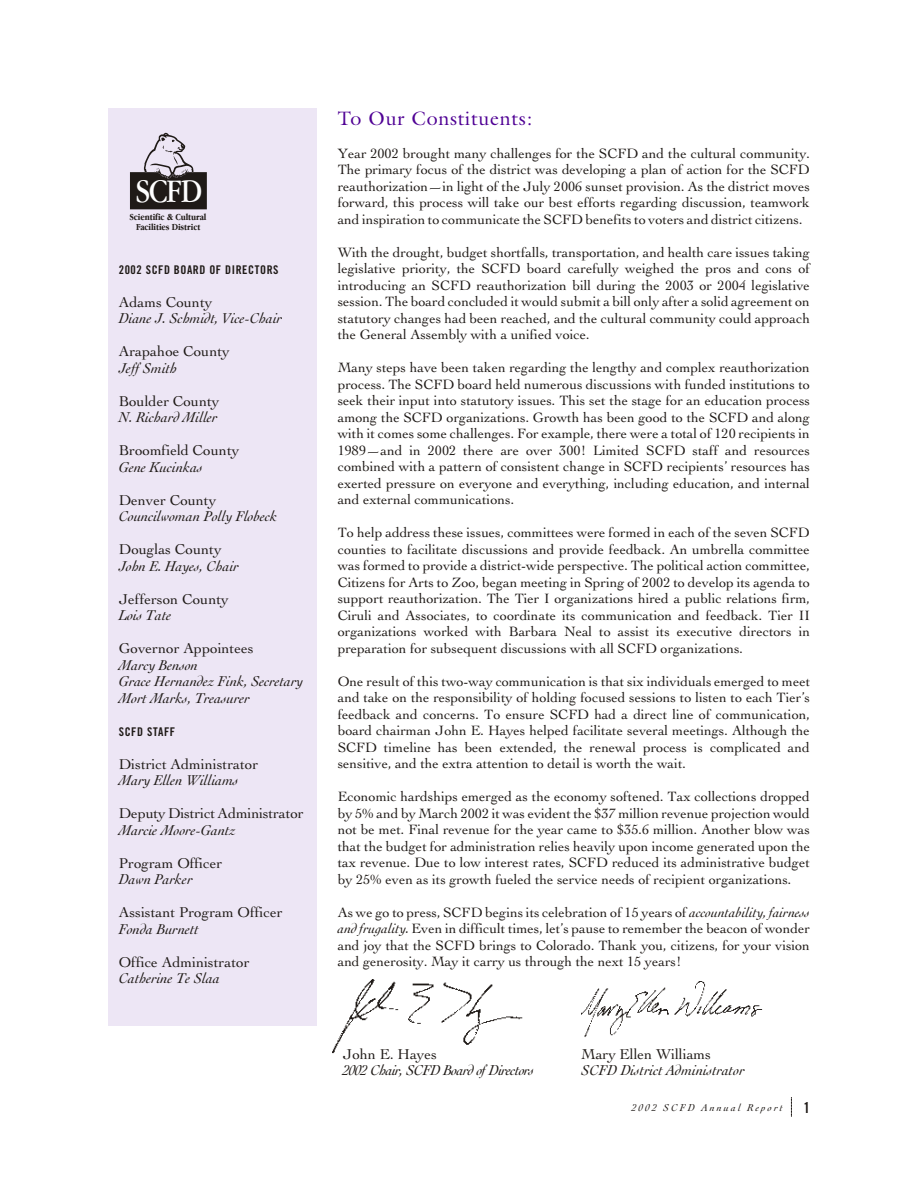
<style>
.page{position:relative;width:918px;height:1188px;background:#fff}
.page>*{position:absolute;margin:0;border:0;box-sizing:border-box;transform-origin:0 0}
.t1{font:34.05px "Garamond IT Cby BT";color:#fff;scale:.85 1}
.t2{font:19.5px "Galliard";letter-spacing:.04em;color:#4f0094}
.t3{font:italic 15px/16.5px "Cochin";color:#1f1a17}
.t4{font:15px "Cochin";color:#1f1a17}
.t5{font:italic 15px "Cochin";letter-spacing:-.04em;color:#1f1a17}
.t6{font:15px "Trade Gothic Bold Cond Twenty";color:#1f1a17}
.t7{font:14.25px/16.5px "Cochin";color:#1f1a17;text-align:justify}
.t8{font:12px "Trade Gothic Bold Cond Twenty";letter-spacing:.045em;color:#1f1a17}
.t9{font:italic 10.5px "Cochin";letter-spacing:.2em;color:#1f1a17}
.t10{font:700 9.45px/9.8px "Garamond IT Cby BT";letter-spacing:-.01em;color:#1f1a17;text-align:center;scale:.85 1}
.s1{font-style:italic}
</style>
<div class="page">
<svg style="left:791px;top:1098px;width:1px;height:18px"></svg>
<div style="left:108px;top:108px;width:208px;height:918px;background:#ede6f5"></div>
<img style="left:332px;top:980px;width:191px;height:74px">
<img style="left:581px;top:982px;width:182px;height:55px">
<svg style="left:130px;top:133px;width:77px;height:76px"></svg>
<h1 class="t1" style="left:136px;top:176px;width:80px">SCFD</h1>
<p class="t10" style="left:130px;top:213px;width:92px">Scientific &amp; Cultural<br>Facilities District</p>
<p class="t8" style="left:119px;top:264px;width:161px">2002 SCFD BOARD OF DIRECTORS</p>
<p class="t4" style="left:119px;top:295px;width:95px">Adams County</p>
<p class="t3" style="left:119px;top:311px;width:165px">Diane J. Schmidt, Vice-Chair</p>
<p class="t4" style="left:119px;top:345px;width:112px">Arapahoe County</p>
<p class="t3" style="left:119px;top:360px;width:60px">Jeff Smith</p>
<p class="t4" style="left:119px;top:394px;width:102px">Boulder County</p>
<p class="t3" style="left:119px;top:410px;width:100px">N. Richard Miller</p>
<p class="t4" style="left:119px;top:444px;width:122px">Broomfield County</p>
<p class="t3" style="left:119px;top:459px;width:85px">Gene Kucinkas</p>
<p class="t4" style="left:119px;top:493px;width:99px">Denver County</p>
<p class="t3" style="left:119px;top:509px;width:160px">Councilwoman Polly Flobeck</p>
<p class="t4" style="left:119px;top:543px;width:104px">Douglas County</p>
<p class="t3" style="left:119px;top:558px;width:122px">John E. Hayes, Chair</p>
<p class="t4" style="left:119px;top:592px;width:111px">Jefferson County</p>
<p class="t3" style="left:119px;top:608px;width:54px">Lois Tate</p>
<p class="t4" style="left:119px;top:642px;width:136px">Governor Appointees</p>
<p class="t3" style="left:119px;top:657px;width:186px">Marcy Benson<br>Grace Hernandez Fink, Secretary<br>Mort Marks, Treasurer</p>
<p class="t8" style="left:119px;top:726px;width:58px">SCFD STAFF</p>
<p class="t4" style="left:119px;top:757px;width:141px">District Administrator</p>
<p class="t3" style="left:119px;top:773px;width:121px">Mary Ellen Williams</p>
<p class="t4" style="left:119px;top:807px;width:186px">Deputy District Administrator</p>
<p class="t3" style="left:119px;top:822px;width:118px">Marcie Moore-Gantz</p>
<p class="t4" style="left:119px;top:856px;width:105px">Program Officer</p>
<p class="t3" style="left:119px;top:872px;width:75px">Dawn Parker</p>
<p class="t4" style="left:119px;top:906px;width:165px">Assistant Program Officer</p>
<p class="t3" style="left:119px;top:921px;width:82px">Fonda Burnett</p>
<p class="t4" style="left:119px;top:955px;width:132px">Office Administrator</p>
<p class="t3" style="left:119px;top:971px;width:103px">Catherine Te Slaa</p>
<h2 class="t2" style="left:338px;top:110px;width:196px">To Our Constituents:</h2>
<p class="t7" style="left:338px;top:146px;width:474px">Year 2002 brought many challenges for the SCFD and the cultural community.<br>The primary focus of the district was developing a plan of action for the SCFD reauthorization—in light of the July 2006 sunset provision. As the district moves forward, this process will take our best efforts regarding discussion, teamwork and inspiration to communicate the SCFD benefits to voters and district citizens.</p>
<p class="t7" style="left:338px;top:245px;width:474px">With the drought, budget shortfalls, transportation, and health care issues taking legislative priority, the SCFD board carefully weighed the pros and cons of introducing an SCFD reauthorization bill during the 2003 or 2004 legislative session. The board concluded it would submit a bill only after a solid agreement on statutory changes had been reached, and the cultural community could approach the General Assembly with a unified voice.</p>
<p class="t7" style="left:338px;top:360px;width:474px">Many steps have been taken regarding the lengthy and complex reauthorization process. The SCFD board held numerous discussions with funded institutions to seek their input into statutory issues. This set the stage for an education process among the SCFD organizations. Growth has been good to the SCFD and along with it comes some challenges. For example, there were a total of 120 recipients in 1989—and in 2002 there are over 300! Limited SCFD staff and resources combined with a pattern of consistent change in SCFD recipients’ resources has exerted pressure on everyone and everything, including education, and internal and external communications.</p>
<p class="t7" style="left:338px;top:525px;width:474px">To help address these issues, committees were formed in each of the seven SCFD counties to facilitate discussions and provide feedback. An umbrella committee was formed to provide a district-wide perspective. The political action committee, Citizens for Arts to Zoo, began meeting in Spring of 2002 to develop its agenda to support reauthorization. The Tier I organizations hired a public relations firm, Ciruli and Associates, to coordinate its communication and feedback. Tier II organizations worked with Barbara Neal to assist its executive directors in preparation for subsequent discussions with all SCFD organizations.</p>
<p class="t7" style="left:338px;top:674px;width:474px">One result of this two-way communication is that six individuals emerged to meet and take on the responsibility of holding focused sessions to listen to each Tier’s feedback and concerns. To ensure SCFD had a direct line of communication, board chairman John E. Hayes helped facilitate several meetings. Although the SCFD timeline has been extended, the renewal process is complicated and sensitive, and the extra attention to detail is worth the wait.</p>
<p class="t7" style="left:338px;top:789px;width:474px">Economic hardships emerged as the economy softened. Tax collections dropped by 5% and by March 2002 it was evident the $37 million revenue projection would not be met. Final revenue for the year came to $35.6 million. Another blow was that the budget for administration relies heavily upon income generated upon the tax revenue. Due to low interest rates, SCFD reduced its administrative budget by 25% even as its growth fueled the service needs of recipient organizations.</p>
<p class="t7" style="left:338px;top:905px;width:474px">As we go to press, SCFD begins its celebration of 15 years of <span class="s1">accountability, fairness and frugality.</span> Even in difficult times, let’s pause to remember the beacon of wonder and joy that the SCFD brings to Colorado. Thank you, citizens, for your vision and generosity. May it carry us through the next 15 years!</p>
<p class="t4" style="left:343px;top:1048px;width:96px">John E. Hayes</p>
<p class="t5" style="left:343px;top:1064px;width:193px">2002 Chair, SCFD Board of Directors</p>
<p class="t4" style="left:581px;top:1048px;width:131px">Mary Ellen Williams</p>
<p class="t3" style="left:581px;top:1063px;width:165px">SCFD District Administrator</p>
<p class="t9" style="left:632px;top:1103px;width:153px">2002 SCFD Annual Report</p>
<p class="t6" style="left:803px;top:1101px;width:8px">1</p>
</div>
